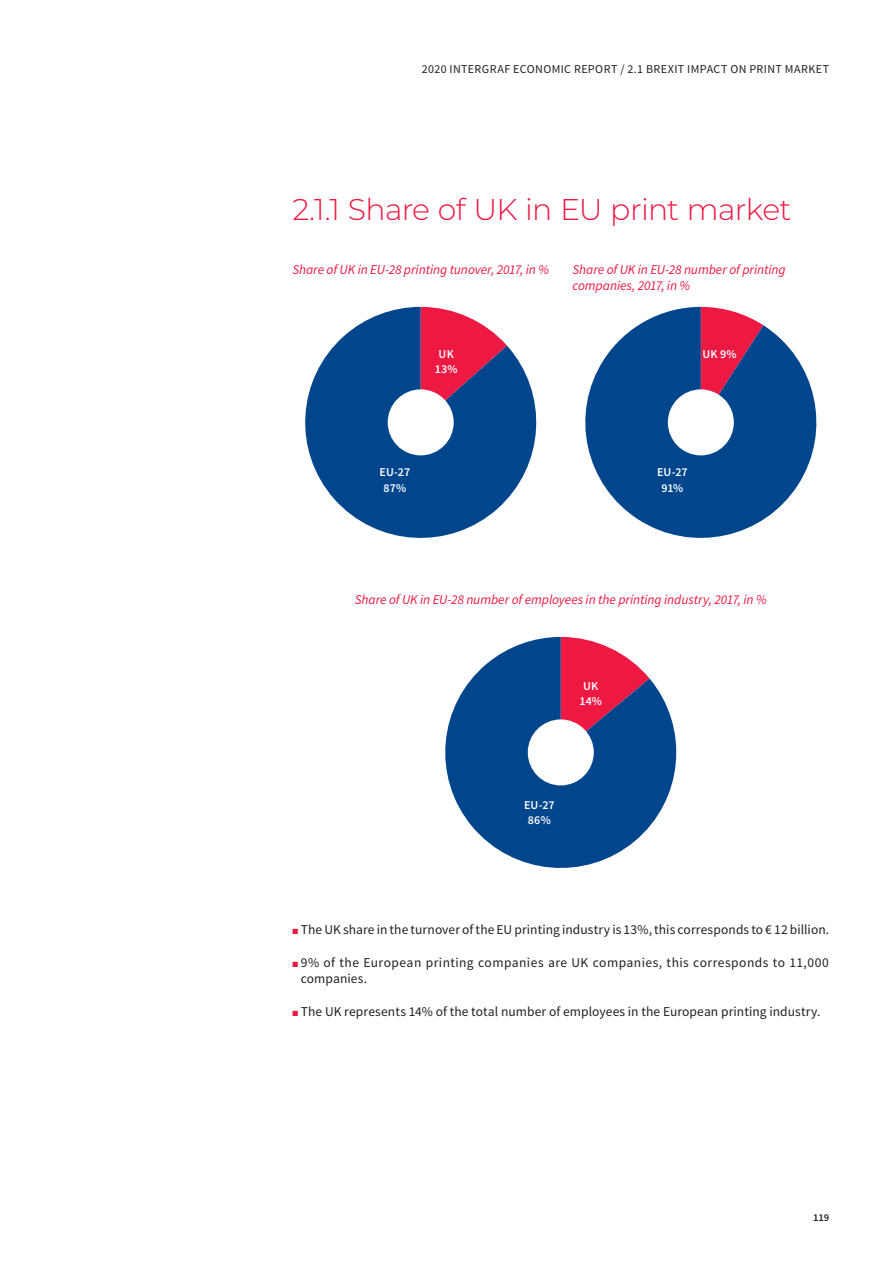
<style>
.page{position:relative;width:893px;height:1263px;background:#fff}
.page>*{position:absolute;margin:0;border:0;box-sizing:border-box;transform-origin:0 0}
.t1{font:300 30px "Montserrat";letter-spacing:-.03em;color:#ed1943}
.t2{font:13.5px "Source Sans Pro";letter-spacing:.01em;color:#231f20}
.t3{font:italic 13.5px/16.5px "Source Sans Pro";letter-spacing:-.005em;color:#ed1943}
.t4{font:13.5px/16.5px "Source Sans Pro";letter-spacing:.03em;color:#231f20}
.t5{font:12px "Source Sans Pro";letter-spacing:.03em;color:#231f20}
.t6{font:600 12px/15.1px "Source Sans Pro";color:#fff;text-align:center}
.t7{font:600 10.5px "Source Sans Pro";color:#231f20}
.s1{color:#ed1943}
</style>
<div class="page">
<svg style="left:305px;top:307px;width:232px;height:231px;fill:#01468c"></svg>
<svg style="left:585px;top:307px;width:232px;height:231px;fill:#01468c"></svg>
<svg style="left:445px;top:637px;width:232px;height:231px;fill:#01468c"></svg>
<div style="left:388px;top:389px;width:66px;height:66px;background:#fff;border-radius:50%"></div>
<div style="left:528px;top:719px;width:66px;height:66px;background:#fff;border-radius:50%"></div>
<div style="left:668px;top:389px;width:66px;height:66px;background:#fff;border-radius:50%"></div>
<p class="t5" style="left:422px;top:61px;width:409px">2020 INTERGRAF ECONOMIC REPORT / 2.1 BREXIT IMPACT ON PRINT MARKET</p>
<h1 class="t1" style="left:292px;top:189px;width:501px">2.1.1 Share of UK in EU print market</h1>
<p class="t3" style="left:572px;top:261px;width:215px">Share of UK in EU-28 number of printing companies, 2017, in %</p>
<p class="t3" style="left:292px;top:261px;width:258px">Share of UK in EU-28 printing tunover, 2017, in %</p>
<p class="t6" style="left:435px;top:346px;width:24px">UK<br>13%</p>
<p class="t6" style="left:380px;top:465px;width:32px">EU-27<br>87%</p>
<p class="t6" style="left:702px;top:346px;width:36px">UK 9%</p>
<p class="t6" style="left:657px;top:465px;width:32px">EU-27<br>91%</p>
<p class="t3" style="left:355px;top:591px;width:413px">Share of UK in EU-28 number of employees in the printing industry, 2017, in %</p>
<p class="t6" style="left:579px;top:679px;width:24px">UK<br>14%</p>
<p class="t6" style="left:524px;top:797px;width:32px">EU-27<br>86%</p>
<p class="t2" style="left:292px;top:921px;width:538px"><span class="s1">■</span> The UK share in the turnover of the EU printing industry is 13%, this corresponds to € 12 billion.</p>
<p class="t4" style="left:301px;top:954px;width:530px;text-indent:-8px"><span class="s1">■</span> 9% of the European printing companies are UK companies, this corresponds to 11,000 companies.</p>
<p class="t2" style="left:292px;top:1003px;width:530px"><span class="s1">■</span> The UK represents 14% of the total number of employees in the European printing industry.</p>
<p class="t7" style="left:813px;top:1211px;width:18px">119</p>
</div>
